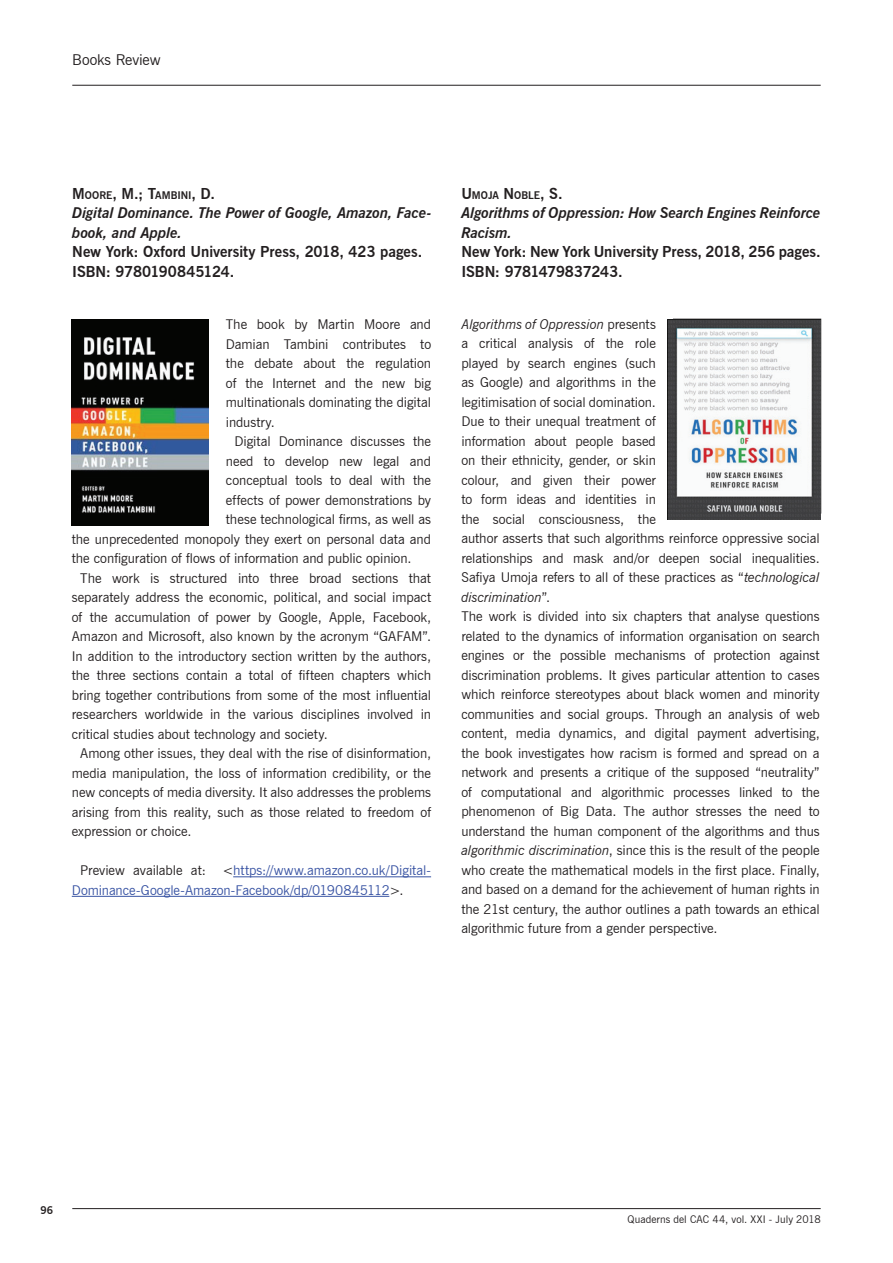
<style>
.page{position:relative;width:893px;height:1263px;background:#fff}
.page>*{position:absolute;margin:0;border:0;box-sizing:border-box;transform-origin:0 0}
.t1{font:700 15px/19.5px "News Gothic BT";letter-spacing:-.005em;color:#231f20}
.t2{font:italic 700 15px/19.5px "News Gothic BT";color:#231f20}
.t3{font:15px "News Gothic BT";letter-spacing:-.005em;color:#231f20}
.t4{font:13.5px/19.5px "News Gothic BT";letter-spacing:-.005em;color:#231f20;text-align:justify}
.t5{font:13.5px/19.5px "News Gothic BT";letter-spacing:-.005em;color:#3853a3}
.t6{font:10.5px "News Gothic BT";letter-spacing:.005em;color:#231f20}
.t7{font:700 10.5px "News Gothic BT";color:#231f20}
.t8{font:700 10.5px "News Gothic BT";color:#231f20}
.s1{font-size:15px}
.s2{color:#231f20}
.s3{font-style:normal}
.s4{font-style:normal;font-size:10.5px}
.s5{font-style:italic}
</style>
<div class="page">
<hr style="left:72px;top:85px;width:749px;height:1px;background:#231f20">
<hr style="left:72px;top:1208px;width:749px;height:1px;background:#231f20">
<hr style="left:233px;top:876px;width:198px;height:1px;background:#3853a3">
<hr style="left:72px;top:896px;width:317px;height:1px;background:#3853a3">
<img style="left:72px;top:319px;width:137px;height:207px">
<img style="left:668px;top:320px;width:153px;height:199px">
<p class="t3" style="left:72px;top:51px;width:90px">Books Review</p>
<p class="t7" style="left:72px;top:189px;width:92px"><span class="s1">M</span>OORE<span class="s1">, M.; T</span>AMB</p>
<p class="t7" style="left:177px;top:189px;width:39px">INI<span class="s1">, D.</span></p>
<p class="t2" style="left:72px;top:203px;width:361px">Digital Dominance. The Power of Google, Amazon, Face&shy;book, and Apple.</p>
<p class="t1" style="left:72px;top:242px;width:351px">New York: Oxford University Press, 2018, 423 pages.<br>ISBN: 9780190845124.</p>
<p class="t4" style="left:226px;top:315px;width:207px">The book by Martin Moore and Damian Tambini contributes to the debate about the regulation of the Internet and the new big multinationals dominating the digital industry.</p>
<p class="t4" style="left:234px;top:432px;width:198px">Digital Dominance discusses the</p>
<p class="t4" style="left:226px;top:451px;width:207px">need to develop new legal and</p>
<p class="t4" style="left:226px;top:471px;width:207px">conceptual tools to deal with the</p>
<p class="t4" style="left:226px;top:490px;width:207px">effects of power demonstrations by</p>
<p class="t4" style="left:226px;top:510px;width:207px">these technological firms, as well as</p>
<p class="t4" style="left:72px;top:529px;width:361px">the unprecedented monopoly they exert on personal data and</p>
<p class="t4" style="left:72px;top:549px;width:341px">the configuration of flows of information and public opinion.</p>
<p class="t4" style="left:80px;top:568px;width:352px">The work is structured into three broad sections that</p>
<p class="t4" style="left:72px;top:588px;width:361px">separately address the economic, political, and social impact</p>
<p class="t4" style="left:72px;top:607px;width:361px">of the accumulation of power by Google, Apple, Facebook,</p>
<p class="t4" style="left:72px;top:627px;width:361px">Amazon and Microsoft, also known by the acronym “GAFAM”.</p>
<p class="t4" style="left:72px;top:646px;width:361px">In addition to the introductory section written by the authors,</p>
<p class="t4" style="left:72px;top:666px;width:361px">the three sections contain a total of fifteen chapters which</p>
<p class="t4" style="left:72px;top:685px;width:361px">bring together contributions from some of the most influential</p>
<p class="t4" style="left:72px;top:705px;width:361px">researchers worldwide in the various disciplines involved in</p>
<p class="t4" style="left:72px;top:724px;width:258px">critical studies about technology and society.</p>
<p class="t4" style="left:80px;top:744px;width:352px">Among other issues, they deal with the rise of disinformation,</p>
<p class="t4" style="left:72px;top:763px;width:361px">media manipulation, the loss of information credibility, or the</p>
<p class="t4" style="left:72px;top:783px;width:361px">new concepts of media diversity. It also addresses the problems</p>
<p class="t4" style="left:72px;top:802px;width:361px">arising from this reality, such as those related to freedom of</p>
<p class="t4" style="left:72px;top:822px;width:121px">expression or choice.</p>
<p class="t5" style="left:72px;top:861px;width:361px;text-indent:9px"><span class="s2">Preview available at: &lt;</span>https://www.amazon.co.uk/Digital-<br>Dominance-Google-Amazon-Facebook/dp/0190845112<span class="s2">&gt;.</span></p>
<p class="t2" style="left:461px;top:184px;width:361px;text-indent:42px"><span class="s3">N</span><span class="s4">OBLE</span><span class="s3">, S.<br></span>Algorithms of Oppression: How Search Engines Reinforce<br>Racism.</p>
<p class="t1" style="left:461px;top:242px;width:361px">New York: New York University Press, 2018, 256 pages.<br>ISBN: 9781479837243.</p>
<p class="t7" style="left:461px;top:189px;width:19px"><span class="s1">U</span>MOJA</p>
<p class="t4" style="left:461px;top:314px;width:360px;text-align:left"><span class="s5">Algorithms of Oppression</span> presents<br>a critical analysis of the role<br>played by search engines (such<br>as Google) and algorithms in the<br>legitimisation of social domination.<br>Due to their unequal treatment of<br>information about people based<br>on their ethnicity, gender, or skin<br>colour, and given their power<br>to form ideas and identities in<br>the social consciousness, the<br>author asserts that such algorithms reinforce oppressive social relationships and mask and/or deepen social inequalities.<br>Safiya Umoja refers to all of these practices as “<span class="s5">technological discrimination</span>”.<br>The work is divided into six chapters that analyse questions related to the dynamics of information organisation on search engines or the possible mechanisms of protection against discrimination problems. It gives particular attention to cases which reinforce stereotypes about black women and minority communities and social groups. Through an analysis of web content, media dynamics, and digital payment advertising, the book investigates how racism is formed and spread on a network and presents a critique of the supposed “neutrality” of computational and algorithmic processes linked to the phenomenon of Big Data. The author stresses the need to understand the human component of the algorithms and thus <span class="s5">algorithmic discrimination</span>, since this is the result of the people who create the mathematical models in the first place. Finally, and based on a demand for the achievement of human rights in the 21st century, the author outlines a path towards an ethical algorithmic future from a gender perspective.</p>
<p class="t8" style="left:40px;top:1203px;width:14px">96</p>
<p class="t6" style="left:628px;top:1213px;width:195px">Quaderns del CAC 44, vol. XXI - July 2018</p>
</div>
